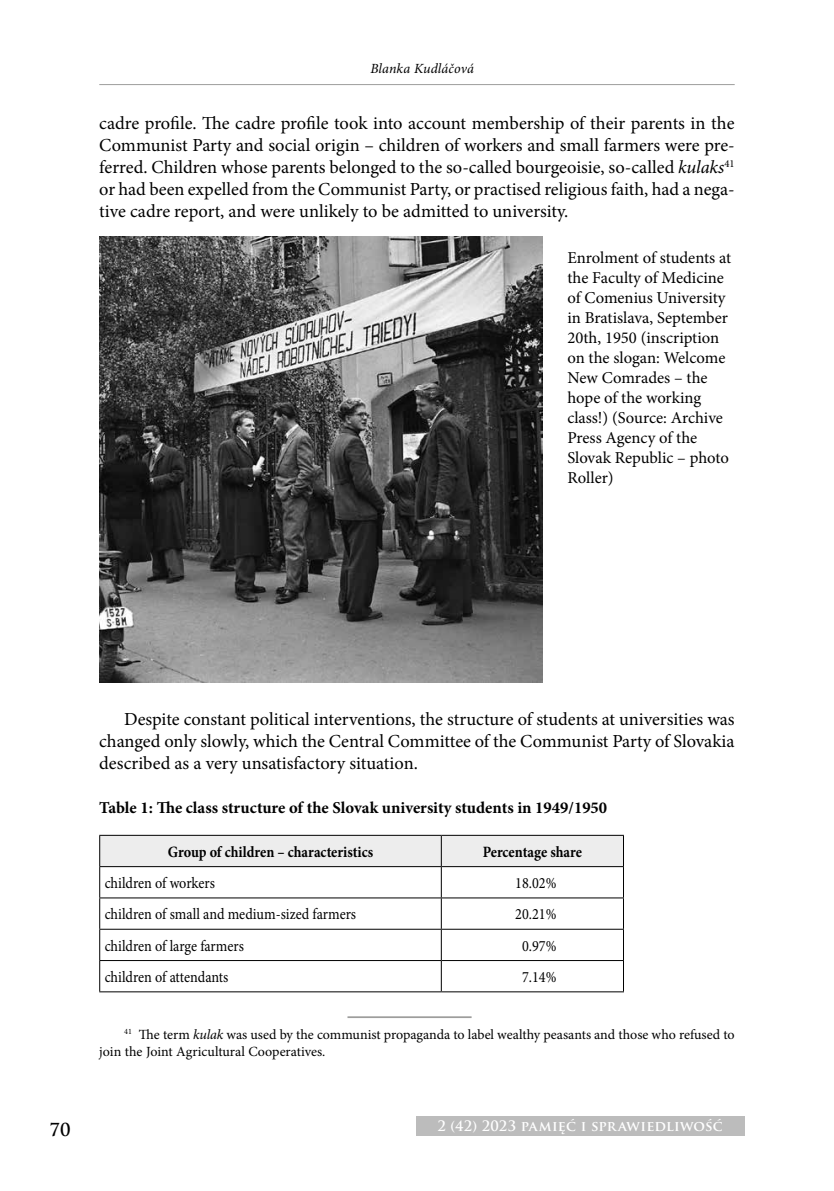
<style>
.page{position:relative;width:834px;height:1191px;background:#fff}
.page>*{position:absolute;margin:0;border:0;box-sizing:border-box;transform-origin:0 0}
.t1{font:18.38px/22.1px "Minion Pro";color:#000;text-align:justify}
.t2{font:700 17.5px "Trajan Pro";color:#000}
.t3{font:16.62px/19.9px "Minion Pro";color:#000}
.t4{font:700 16.62px "Minion Pro";color:#000}
.t5{font:15.75px "Minion Pro";color:#000;scale:.9 1}
.t6{font:700 15.75px "Minion Pro";letter-spacing:-.005em;color:#000;scale:.9 1}
.t7{font:14px/16.8px "Minion Pro";color:#000}
.t8{font:700 14px "Trajan Pro";letter-spacing:.01em;color:#fff}
.t9{font:italic 14px "Minion Pro";letter-spacing:.01em;color:#000}
.s1{font-style:italic}
</style>
<div class="page">
<hr style="left:99px;top:84px;width:635px;height:1px;background:#9d9d9c">
<div style="left:416px;top:1116px;width:328px;height:20px;background:#bcbcbc"></div>
<div style="left:100px;top:836px;width:523px;height:30px;background:#ededed"></div>
<hr style="left:99px;top:835px;width:342px;height:1px;background:#000">
<hr style="left:99px;top:835px;width:1px;height:31px;background:#000">
<hr style="left:441px;top:835px;width:182px;height:1px;background:#000">
<hr style="left:441px;top:835px;width:1px;height:31px;background:#000">
<hr style="left:623px;top:835px;width:1px;height:31px;background:#000">
<hr style="left:99px;top:866px;width:342px;height:1px;background:#000">
<hr style="left:99px;top:867px;width:1px;height:30px;background:#000">
<hr style="left:441px;top:866px;width:182px;height:1px;background:#000">
<hr style="left:441px;top:867px;width:1px;height:30px;background:#000">
<hr style="left:623px;top:867px;width:1px;height:30px;background:#000">
<hr style="left:99px;top:897px;width:342px;height:1px;background:#000">
<hr style="left:99px;top:898px;width:1px;height:30px;background:#000">
<hr style="left:441px;top:897px;width:182px;height:1px;background:#000">
<hr style="left:441px;top:898px;width:1px;height:30px;background:#000">
<hr style="left:623px;top:898px;width:1px;height:30px;background:#000">
<hr style="left:99px;top:928px;width:342px;height:1px;background:#000">
<hr style="left:99px;top:929px;width:1px;height:31px;background:#000">
<hr style="left:441px;top:928px;width:182px;height:1px;background:#000">
<hr style="left:441px;top:929px;width:1px;height:31px;background:#000">
<hr style="left:623px;top:929px;width:1px;height:31px;background:#000">
<hr style="left:99px;top:960px;width:342px;height:1px;background:#000">
<hr style="left:99px;top:961px;width:1px;height:30px;background:#000">
<hr style="left:441px;top:960px;width:182px;height:1px;background:#000">
<hr style="left:441px;top:961px;width:1px;height:30px;background:#000">
<hr style="left:623px;top:961px;width:1px;height:30px;background:#000">
<hr style="left:99px;top:991px;width:342px;height:1px;background:#000">
<hr style="left:441px;top:991px;width:182px;height:1px;background:#000">
<hr style="left:347px;top:1016px;width:124px;height:2px;background:#9d9d9c">
<img style="left:99px;top:237px;width:443px;height:445px">
<p class="t9" style="left:370px;top:59px;width:105px">Blanka Kudláčová</p>
<p class="t1" style="left:99px;top:112px;width:636px">cadre profile. The cadre profile took into account membership of their parents in the Communist Party and social origin – children of workers and small farmers were pre&shy;ferred. Children whose parents belonged to the so-called bourgeoisie, so-called <span class="s1">kulaks</span><sup>41 </sup>or had been expelled from the Communist Party, or practised religious faith, had a nega&shy;tive cadre report, and were unlikely to be admitted to university.</p>
<p class="t3" style="left:567px;top:248px;width:165px">Enrolment of students at the Faculty of Medicine of Comenius University in Bratislava, September<br>20th, 1950 (inscription on the slogan: Welcome<br>New Comrades – the hope of the working class!) (Source: Archive<br>Press Agency of the<br>Slovak Republic – photo<br>Roller)</p>
<p class="t1" style="left:99px;top:708px;width:636px;text-indent:25px">Despite constant political interventions, the structure of students at universities was changed only slowly, which the Central Committee of the Communist Party of Slovakia described as a very unsatisfactory situation.</p>
<p class="t4" style="left:99px;top:796px;width:509px">Table 1: The class structure of the Slovak university students in 1949/1950</p>
<p class="t6" style="left:168px;top:840px;width:229px">Group of children – characteristics</p>
<p class="t6" style="left:483px;top:840px;width:111px">Percentage share</p>
<p class="t5" style="left:105px;top:872px;width:124px">children of workers</p>
<p class="t5" style="left:515px;top:872px;width:47px">18.02%</p>
<p class="t5" style="left:105px;top:903px;width:281px">children of small and medium-sized farmers</p>
<p class="t5" style="left:515px;top:903px;width:47px">20.21%</p>
<p class="t5" style="left:105px;top:935px;width:156px">children of large farmers</p>
<p class="t5" style="left:522px;top:935px;width:40px">0.97%</p>
<p class="t5" style="left:105px;top:966px;width:139px">children of attendants</p>
<p class="t5" style="left:522px;top:966px;width:40px">7.14%</p>
<p class="t7" style="left:99px;top:1026px;width:636px;text-indent:25px"><sup>41</sup> The term <span class="s1">kulak</span> was used by the communist propaganda to label wealthy peasants and those who refused to join the Joint Agricultural Cooperatives.</p>
<p class="t2" style="left:50px;top:1118px;width:22px">70</p>
<p class="t8" style="left:437px;top:1117px;width:287px">2 (42) 2023 PAMIĘĆ I SPRAWIEDLIWOŚĆ</p>
</div>
